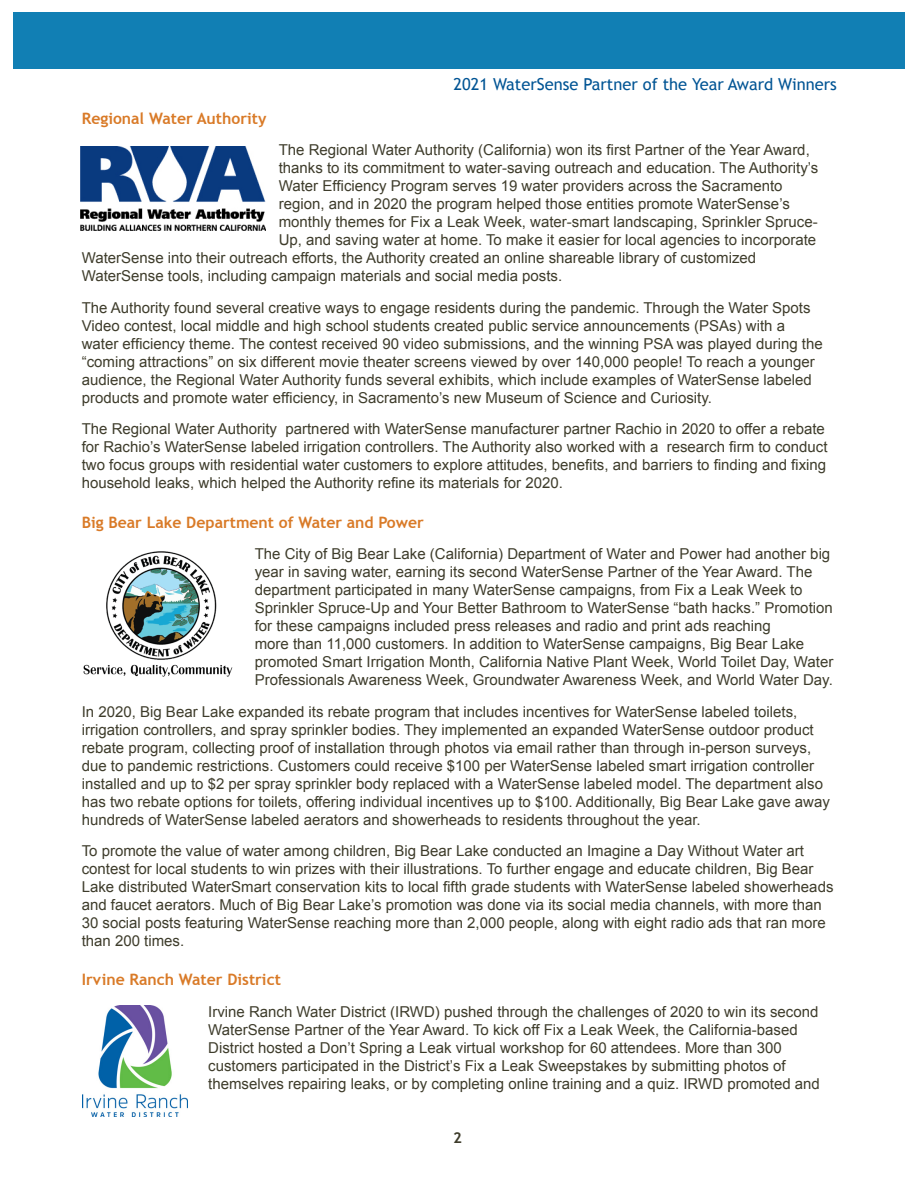
<style>
.page{position:relative;width:918px;height:1188px;background:#fff}
.page>*{position:absolute;margin:0;border:0;box-sizing:border-box;transform-origin:0 0}
.t1{font:16.5px "Trebuchet MS";color:#015494}
.green_subhead{font:700 15.75px "Trebuchet MS";color:#d97a27}
.black_body_text{font:15px/18px "Arial";color:#3e3c2b}
.t2{font:700 15px "Trebuchet MS";color:#3e3c2b}
</style>
<div class="page">
<div style="left:14px;top:12px;width:891px;height:56px;background:#117fb4"></div>
<img style="left:83px;top:551px;width:150px;height:126px">
<img style="left:81px;top:147px;width:184px;height:83px">
<img style="left:82px;top:1006px;width:106px;height:110px">
<p class="green_subhead" style="left:82px;top:109px;width:186px">Regional Water Authority</p>
<p class="t1" style="left:453px;top:75px;width:385px">2021 WaterSense Partner of the Year Award Winners</p>
<p class="black_body_text" style="left:279px;top:141px;width:533px">The Regional Water Authority (California) won its first Partner of the Year Award,</p>
<p class="black_body_text" style="left:279px;top:159px;width:541px">thanks to its commitment to water-saving outreach and education. The Authority’s</p>
<p class="black_body_text" style="left:279px;top:177px;width:505px">Water Efficiency Program serves 19 water providers across the Sacramento</p>
<p class="black_body_text" style="left:279px;top:195px;width:513px">region, and in 2020 the program helped those entities promote WaterSense’s</p>
<p class="black_body_text" style="left:279px;top:213px;width:541px">monthly themes for Fix a Leak Week, water-smart landscaping, Sprinkler Spruce-</p>
<p class="black_body_text" style="left:279px;top:231px;width:539px">Up, and saving water at home. To make it easier for local agencies to incorporate</p>
<p class="black_body_text" style="left:82px;top:249px;width:676px">WaterSense into their outreach efforts, the Authority created an online shareable library of customized</p>
<p class="black_body_text" style="left:82px;top:267px;width:482px">WaterSense tools, including campaign materials and social media posts.</p>
<p class="black_body_text" style="left:82px;top:299px;width:742px">The Authority found several creative ways to engage residents during the pandemic. Through the Water Spots Video contest, local middle and high school students created public service announcements (PSAs) with a water efficiency theme. The contest received 90 video submissions, and the winning PSA was played during the “coming attractions” on six different movie theater screens viewed by over 140,000 people! To reach a younger audience, the Regional Water Authority funds several exhibits, which include examples of WaterSense labeled products and promote water efficiency, in Sacramento’s new Museum of Science and Curiosity.</p>
<p class="black_body_text" style="left:82px;top:420px;width:747px">The Regional Water Authority partnered with WaterSense manufacturer partner Rachio in 2020 to offer a rebate for Rachio’s WaterSense labeled irrigation controllers. The Authority also worked with a research firm to conduct two focus groups with residential water customers to explore attitudes, benefits, and barriers to finding and fixing household leaks, which helped the Authority refine its materials for 2020.</p>
<p class="green_subhead" style="left:82px;top:512px;width:344px">Big Bear Lake Department of Water and Power</p>
<p class="black_body_text" style="left:255px;top:545px;width:580px">The City of Big Bear Lake (California) Department of Water and Power had another big year in saving water, earning its second WaterSense Partner of the Year Award. The department participated in many WaterSense campaigns, from Fix a Leak Week to Sprinkler Spruce-Up and Your Better Bathroom to WaterSense “bath hacks.” Promotion for these campaigns included press releases and radio and print ads reaching<br>more than 11,000 customers. In addition to WaterSense campaigns, Big Bear Lake promoted Smart Irrigation Month, California Native Plant Week, World Toilet Day, Water Professionals Awareness Week, Groundwater Awareness Week, and World Water Day.</p>
<p class="black_body_text" style="left:82px;top:703px;width:750px">In 2020, Big Bear Lake expanded its rebate program that includes incentives for WaterSense labeled toilets, irrigation controllers, and spray sprinkler bodies. They implemented an expanded WaterSense outdoor product rebate program, collecting proof of installation through photos via email rather than through in-person surveys, due to pandemic restrictions. Customers could receive $100 per WaterSense labeled smart irrigation controller installed and up to $2 per spray sprinkler body replaced with a WaterSense labeled model. The department also has two rebate options for toilets, offering individual incentives up to $100. Additionally, Big Bear Lake gave away hundreds of WaterSense labeled aerators and showerheads to residents throughout the year.</p>
<p class="black_body_text" style="left:82px;top:842px;width:753px">To promote the value of water among children, Big Bear Lake conducted an Imagine a Day Without Water art contest for local students to win prizes with their illustrations. To further engage and educate children, Big Bear Lake distributed WaterSmart conservation kits to local fifth grade students with WaterSense labeled showerheads and faucet aerators. Much of Big Bear Lake’s promotion was done via its social media channels, with more than 30 social posts featuring WaterSense reaching more than 2,000 people, along with eight radio ads that ran more than 200 times.</p>
<p class="green_subhead" style="left:82px;top:970px;width:201px">Irvine Ranch Water District</p>
<p class="black_body_text" style="left:208px;top:1003px;width:613px">Irvine Ranch Water District (IRWD) pushed through the challenges of 2020 to win its second WaterSense Partner of the Year Award. To kick off Fix a Leak Week, the California-based District hosted a Don’t Spring a Leak virtual workshop for 60 attendees. More than 300 customers participated in the District’s Fix a Leak Sweepstakes by submitting photos of themselves repairing leaks, or by completing online training and a quiz. IRWD promoted and</p>
<p class="t2" style="left:453px;top:1129px;width:10px">2</p>
</div>
